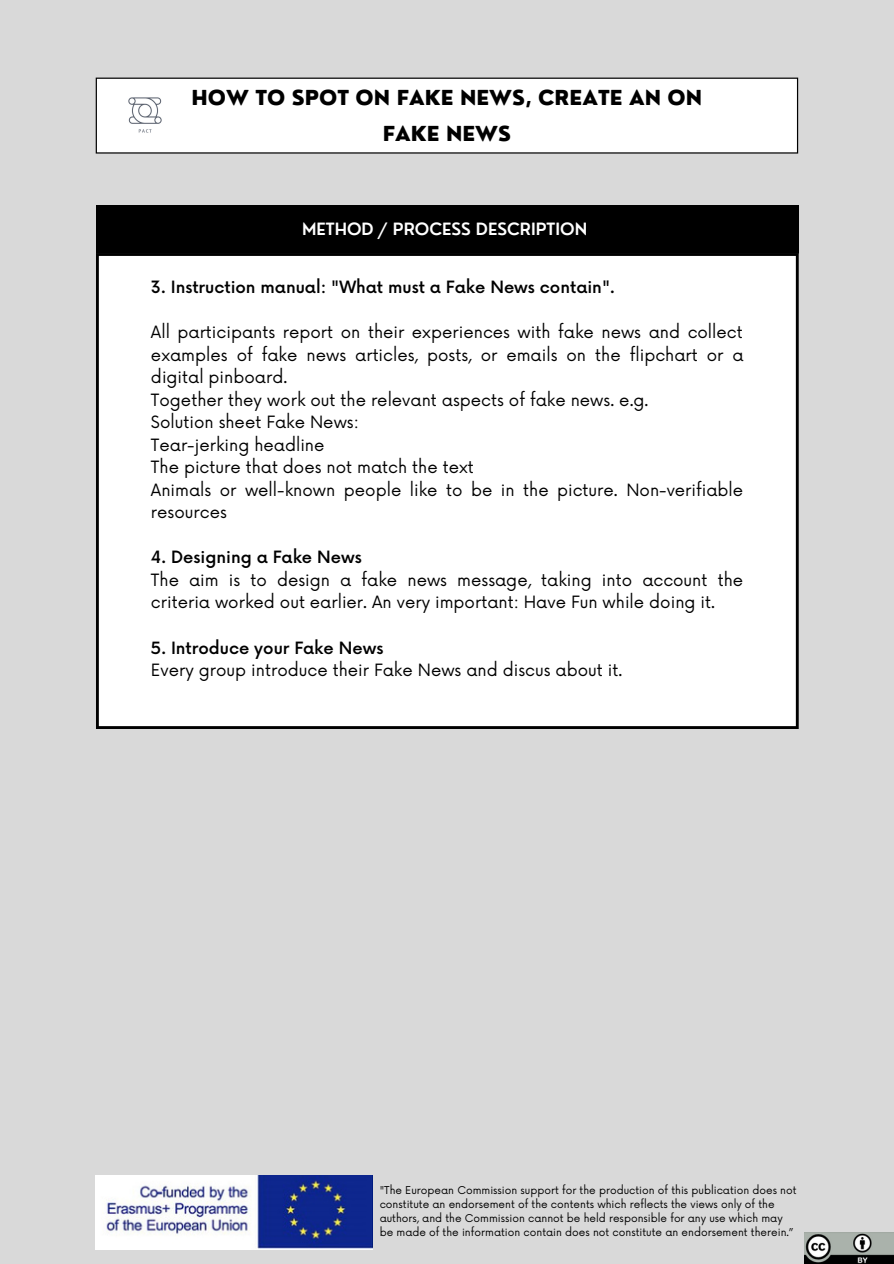
<style>
.page{position:relative;width:894px;height:1264px;background:#fff}
.page>*{position:absolute;margin:0;border:0;box-sizing:border-box;transform-origin:0 0}
.t1{font:800 20.1px/36px "Nourd";color:#000;text-align:center}
.t2{font:16.5px/22.5px "Now";color:#000}
.t3{font:500 16.5px "Now";color:#000}
.t4{font:600 16.5px "Nourd";color:#fff}
.t5{font:10.5px/14px "Now";color:#000}
</style>
<div class="page">
<div style="left:0;top:0;width:893px;height:1263px;background:#d9d9d9"></div>
<div style="left:96px;top:78px;width:701px;height:75px;background:#fff"></div>
<hr style="left:96px;top:79px;width:1px;height:73px;background:#000">
<hr style="left:796px;top:79px;width:2px;height:73px;background:#000">
<hr style="left:97px;top:152px;width:699px;height:2px;background:#000">
<hr style="left:97px;top:78px;width:699px;height:1px;background:#000">
<img style="left:128px;top:97px;width:34px;height:36px">
<img style="left:96px;top:1175px;width:276px;height:74px">
<div style="left:97px;top:206px;width:700px;height:46px;background:#000"></div>
<hr style="left:96px;top:208px;width:3px;height:42px;background:#000">
<hr style="left:795px;top:208px;width:3px;height:42px;background:#000">
<hr style="left:99px;top:250px;width:696px;height:3px;background:#000">
<hr style="left:99px;top:205px;width:696px;height:3px;background:#000">
<div style="left:97px;top:254px;width:700px;height:473px;background:#fff"></div>
<hr style="left:96px;top:256px;width:3px;height:470px;background:#000">
<hr style="left:795px;top:256px;width:3px;height:470px;background:#000">
<hr style="left:99px;top:726px;width:696px;height:3px;background:#000">
<svg style="left:795px;top:250px;width:3px;height:6px"></svg>
<svg style="left:96px;top:250px;width:3px;height:6px"></svg>
<hr style="left:99px;top:253px;width:696px;height:3px;background:#000">
<img style="left:804px;top:1232px;width:89px;height:31px">
<p class="t1" style="left:191px;top:80px;width:512px">HOW TO SPOT ON FAKE NEWS, CREATE AN ON<br>FAKE NEWS</p>
<p class="t4" style="left:302px;top:218px;width:286px">METHOD / PROCESS DESCRIPTION</p>
<p class="t3" style="left:151px;top:278px;width:465px">3. Instruction manual: "What must a Fake News contain".</p>
<p class="t2" style="left:151px;top:322px;width:594px">All participants report on their experiences with fake news and collect examples of fake news articles, posts, or emails on the flipchart or a digital pinboard.<br>Together they work out the relevant aspects of fake news. e.g.<br>Solution sheet Fake News:<br>Tear-jerking headline<br>The picture that does not match the text<br>Animals or well-known people like to be in the picture. Non-verifiable resources</p>
<p class="t3" style="left:151px;top:548px;width:212px">4. Designing a Fake News</p>
<p class="t2" style="left:151px;top:569px;width:593px">The aim is to design a fake news message, taking into account the criteria worked out earlier. An very important: Have Fun while doing it.</p>
<p class="t3" style="left:151px;top:638px;width:234px">5. Introduce your Fake News</p>
<p class="t2" style="left:151px;top:659px;width:472px">Every group introduce their Fake News and discus about it.</p>
<p class="t5" style="left:379px;top:1184px;width:418px">"The European Commission support for the production of this publication does not constitute an endorsement of the contents which reflects the views only of the authors, and the Commission cannot be held responsible for any use which may be made of the information contain does not constitute an endorsement therein.”</p>
</div>
